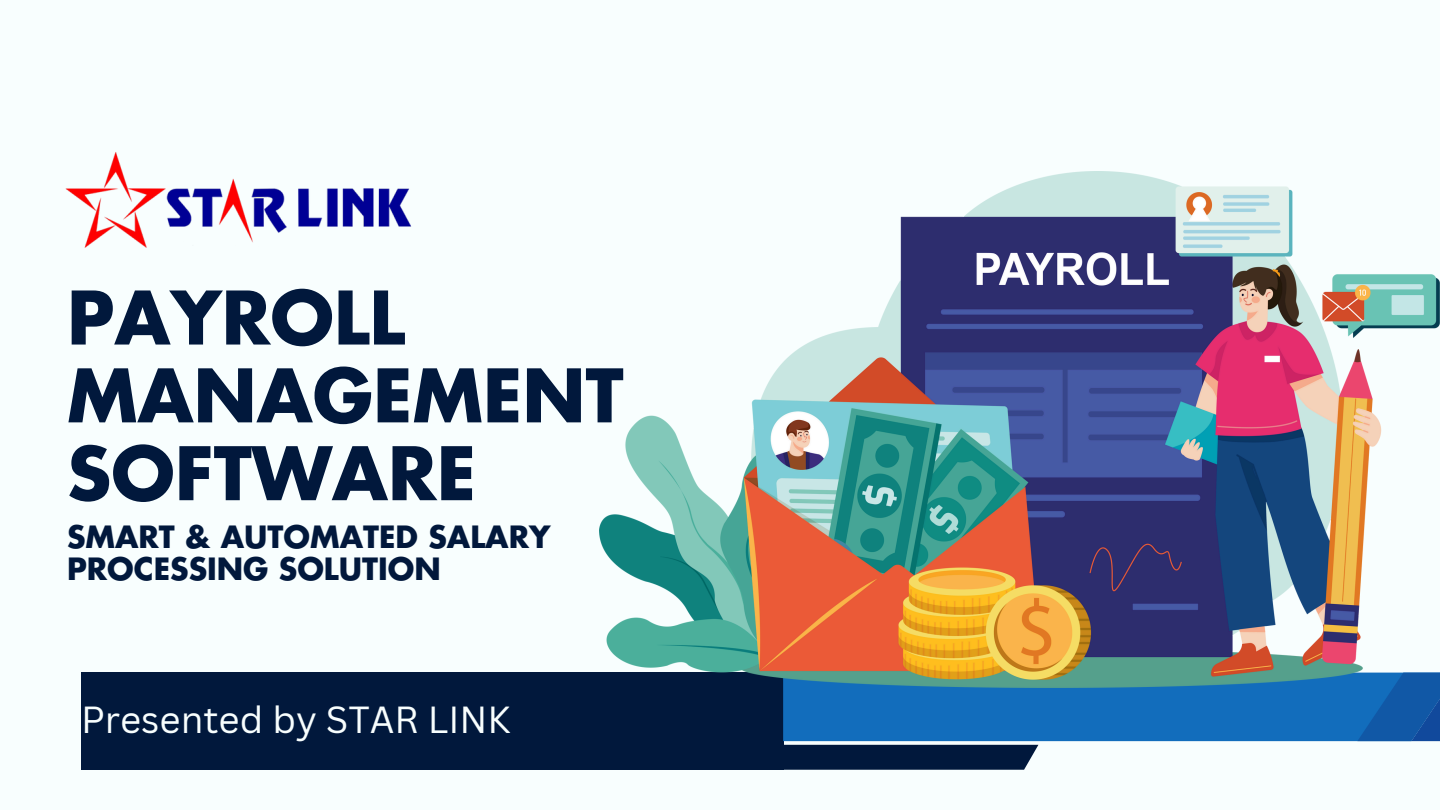
<style>
.page{position:relative;width:1440px;height:810px;background:#f8fefe}
.page>*{position:absolute;margin:0;border:0;box-sizing:border-box;transform-origin:0 0}
.t1{font:700 71.7px/77.8px "Futura LT Pro";color:#01183c}
.t2{font:36.8px "Canva Sans";color:#f8fefe}
.t3{font:700 30px/32.2px "Futura LT Pro";color:#01183c}
</style>
<div class="page">
<div style="left:81px;top:672px;width:702px;height:98px;background:#01183c"></div>
<svg style="left:783px;top:688px;width:657px;height:82px"></svg>
<img style="left:65px;top:152px;width:347px;height:96px">
<img style="left:599px;top:171px;width:841px;height:517px">
<p class="t1" style="left:67px;top:282px;width:558px">PAYROLL<br>MANAGEMENT<br>SOFTWARE</p>
<h1 class="t3" style="left:67px;top:522px;width:485px">SMART &amp; AUTOMATED SALARY<br>PROCESSING SOLUTION</h1>
<p class="t2" style="left:81px;top:694px;width:431px">Presented by STAR LINK</p>
</div>
